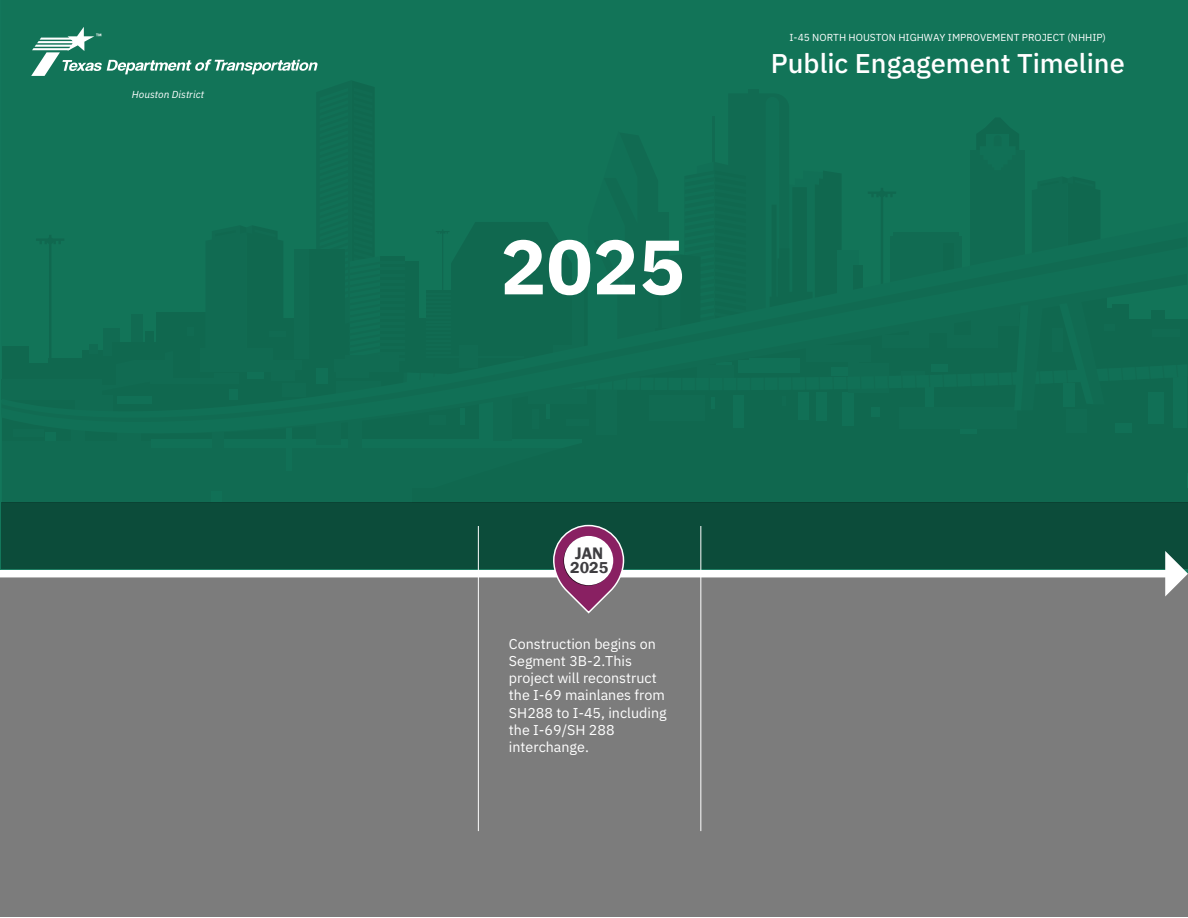
<style>
.page{position:relative;width:1188px;height:918px;background:#fff}
.page>*{position:absolute;margin:0;border:0;box-sizing:border-box;transform-origin:0 0}
.t1{font:700 76.95px "IBM Plex Sans";color:#fff}
.t2{font:500 27.15px "IBM Plex Sans";color:#fff}
.t3{font:600 17.1px "Franklin Gothic";color:#3e3d40}
.t4{font:600 16.2px "Franklin Gothic";color:#3e3d40}
.t5{font:14.25px/17.1px "IBM Plex Sans";color:#fff}
.t6{font:10.2px "IBM Plex Sans";color:#fff}
.t7{font:italic 10.2px "IBM Plex Sans";color:#fff}
</style>
<div class="page">
<div style="left:0;top:0;width:1188px;height:916px;background:#117056"></div>
<div style="left:0;top:574px;width:1188px;height:342px;background:#7c7c7c"></div>
<svg style="left:31px;top:27px;width:287px;height:49px"></svg>
<div style="left:0;top:570px;width:1168px;height:7px;background:#fff"></div>
<div style="left:2px;top:503px;width:1186px;height:66px;background:#0c4c3a"></div>
<svg style="left:1165px;top:551px;width:23px;height:45px"></svg>
<hr style="left:478px;top:526px;width:1px;height:305px;background:#fff">
<hr style="left:701px;top:526px;width:1px;height:305px;background:#fff">
<svg style="left:552px;top:524px;width:73px;height:90px"></svg>
<svg style="left:563px;top:537px;width:50px;height:49px"></svg>
<div style="left:564px;top:536px;width:49px;height:49px;background:#fff;border-radius:50%"></div>
<p class="t7" style="left:132px;top:87px;width:74px">Houston District</p>
<p class="t1" style="left:500px;top:206px;width:186px">2025</p>
<p class="t6" style="left:790px;top:30px;width:318px">I-45 NORTH HOUSTON HIGHWAY IMPROVEMENT PROJECT (NHHIP)</p>
<p class="t2" style="left:771px;top:42px;width:355px">Public Engagement Timeline</p>
<p class="t3" style="left:575px;top:543px;width:30px">JAN</p>
<p class="t4" style="left:570px;top:558px;width:40px">2025</p>
<p class="t5" style="left:509px;top:634px;width:159px">Construction begins on<br>Segment 3B-2.This project will reconstruct the I-69 mainlanes from<br>SH288 to I-45, including the I-69/SH 288 interchange.</p>
</div>
